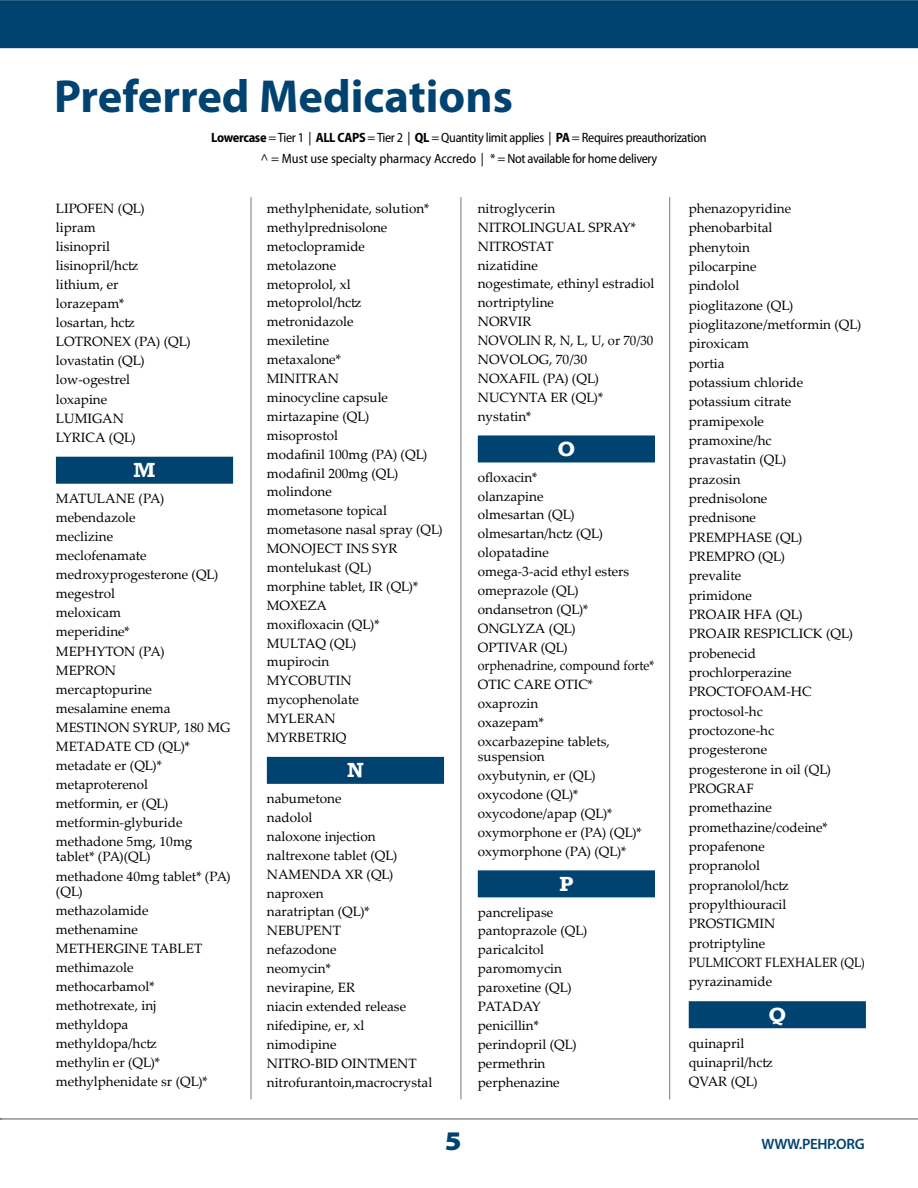
<style>
.page{position:relative;width:918px;height:1188px;background:#fff}
.page>*{position:absolute;margin:0;border:0;box-sizing:border-box;transform-origin:0 0}
.t1{font:700 46.5px "Myriad Pro";color:#004270}
.t2{font:900 semi-expanded 27px "Myriad Pro";color:#004270}
.t3{font:700 21px "Rockwell";color:#fff}
.t4{font:600 15px "Myriad Pro";letter-spacing:-.02em;color:#004270}
.t5{font:13.5px/18.9px "Palatino Linotype";color:#000}
.t6{font:semi-condensed 13.5px/21px "Myriad Pro";letter-spacing:-.025em;color:#000;text-align:center}
.s1{font-weight:700}
</style>
<div class="page">
<hr style="left:0;top:1119px;width:918px;height:1px;background:#58595b">
<div style="left:0;top:0;width:918px;height:48px;background:#004270"></div>
<hr style="left:251px;top:197px;width:1px;height:902px;background:#77787b">
<hr style="left:461px;top:197px;width:1px;height:902px;background:#77787b">
<hr style="left:669px;top:197px;width:1px;height:902px;background:#77787b">
<div style="left:56px;top:457px;width:177px;height:27px;background:#004270"></div>
<div style="left:267px;top:757px;width:177px;height:27px;background:#004270"></div>
<div style="left:478px;top:435px;width:177px;height:27px;background:#004270"></div>
<div style="left:478px;top:870px;width:177px;height:27px;background:#004270"></div>
<div style="left:689px;top:1001px;width:177px;height:27px;background:#004270"></div>
<h1 class="t1" style="left:54px;top:66px;width:460px">Preferred Medications</h1>
<p class="t6" style="left:211px;top:127px;width:497px"><span class="s1">Lowercase</span> = Tier 1 | <span class="s1">ALL CAPS</span> = Tier 2 | <span class="s1">QL</span> = Quantity limit applies | <span class="s1">PA</span> = Requires preauthorization ^ = Must use specialty pharmacy Accredo | * = Not available for home delivery</p>
<p class="t5" style="left:56px;top:198px;width:136px">LIPOFEN (QL)<br>lipram<br>lisinopril lisinopril/hctz<br>lithium, er lorazepam*<br>losartan, hctz<br>LOTRONEX (PA) (QL) lovastatin (QL) low-ogestrel<br>loxapine<br>LUMIGAN<br>LYRICA (QL)</p>
<h3 class="t3" style="left:134px;top:457px;width:23px">M</h3>
<p class="t5" style="left:56px;top:488px;width:176px">MATULANE (PA) mebendazole<br>meclizine<br>meclofenamate medroxyprogesterone (QL) megestrol<br>meloxicam<br>meperidine*<br>MEPHYTON (PA)<br>MEPRON<br>mercaptopurine<br>mesalamine enema<br>MESTINON SYRUP, 180 MG<br>METADATE CD (QL)* metadate er (QL)* metaproterenol<br>metformin, er (QL) metformin-glyburide methadone 5mg, 10mg</p>
<p class="t5" style="left:56px;top:847px;width:176px">tablet* (PA)(QL)<br>methadone 40mg tablet* (PA)</p>
<p class="t5" style="left:56px;top:881px;width:153px">(QL)<br>methazolamide methenamine<br>METHERGINE TABLET methimazole methocarbamol* methotrexate, inj methyldopa methyldopa/hctz methylin er (QL)* methylphenidate sr (QL)*</p>
<p class="t5" style="left:267px;top:198px;width:177px">methylphenidate, solution* methylprednisolone metoclopramide<br>metolazone<br>metoprolol, xl metoprolol/hctz metronidazole<br>mexiletine<br>metaxalone*<br>MINITRAN<br>minocycline capsule mirtazapine (QL) misoprostol<br>modafinil 100mg (PA) (QL) modafinil 200mg (QL) molindone<br>mometasone topical mometasone nasal spray (QL)<br>MONOJECT INS SYR montelukast (QL)<br>morphine tablet, IR (QL)*<br>MOXEZA<br>moxifloxacin (QL)*<br>MULTAQ (QL)<br>mupirocin<br>MYCOBUTIN mycophenolate<br>MYLERAN<br>MYRBETRIQ</p>
<h3 class="t3" style="left:347px;top:758px;width:18px">N</h3>
<p class="t5" style="left:267px;top:788px;width:167px">nabumetone<br>nadolol<br>naloxone injection naltrexone tablet (QL)<br>NAMENDA XR (QL) naproxen<br>naratriptan (QL)*<br>NEBUPENT<br>nefazodone<br>neomycin*<br>nevirapine, ER<br>niacin extended release nifedipine, er, xl nimodipine<br>NITRO-BID OINTMENT nitrofurantoin,macrocrystal</p>
<p class="t5" style="left:478px;top:198px;width:178px">nitroglycerin<br>NITROLINGUAL SPRAY*<br>NITROSTAT<br>nizatidine<br>nogestimate, ethinyl estradiol nortriptyline<br>NORVIR<br>NOVOLIN R, N, L, U, or 70/30<br>NOVOLOG, 70/30<br>NOXAFIL (PA) (QL)<br>NUCYNTA ER (QL)* nystatin*</p>
<h3 class="t3" style="left:557px;top:436px;width:19px">O</h3>
<p class="t5" style="left:478px;top:467px;width:178px">ofloxacin*<br>olanzapine<br>olmesartan (QL) olmesartan/hctz (QL) olopatadine<br>omega-3-acid ethyl esters omeprazole (QL) ondansetron (QL)*<br>ONGLYZA (QL)<br>OPTIVAR (QL)<br>orphenadrine, compound forte*<br>OTIC CARE OTIC* oxaprozin<br>oxazepam*<br>oxcarbazepine tablets,</p>
<p class="t5" style="left:478px;top:747px;width:165px">suspension<br>oxybutynin, er (QL) oxycodone (QL)* oxycodone/apap (QL)* oxymorphone er (PA) (QL)* oxymorphone (PA) (QL)*</p>
<h3 class="t3" style="left:559px;top:871px;width:16px">P</h3>
<p class="t5" style="left:478px;top:902px;width:111px">pancrelipase pantoprazole (QL) paricalcitol paromomycin paroxetine (QL)<br>PATADAY penicillin* perindopril (QL) permethrin perphenazine</p>
<p class="t5" style="left:689px;top:198px;width:178px;line-height:19.4px">phenazopyridine phenobarbital<br>phenytoin<br>pilocarpine<br>pindolol<br>pioglitazone (QL) pioglitazone/metformin (QL) piroxicam<br>portia<br>potassium chloride potassium citrate pramipexole<br>pramoxine/hc<br>pravastatin (QL)<br>prazosin<br>prednisolone<br>prednisone<br>PREMPHASE (QL)<br>PREMPRO (QL)<br>prevalite<br>primidone<br>PROAIR HFA (QL)<br>PROAIR RESPICLICK (QL) probenecid<br>prochlorperazine<br>PROCTOFOAM-HC proctosol-hc<br>proctozone-hc<br>progesterone<br>progesterone in oil (QL)<br>PROGRAF<br>promethazine promethazine/codeine* propafenone<br>propranolol<br>propranolol/hctz propylthiouracil<br>PROSTIGMIN<br>protriptyline<br>PULMICORT FLEXHALER (QL) pyrazinamide</p>
<h3 class="t3" style="left:768px;top:1002px;width:19px">Q</h3>
<p class="t5" style="left:689px;top:1033px;width:86px;line-height:19.4px">quinapril quinapril/hctz<br>QVAR (QL)</p>
<h2 class="t2" style="left:445px;top:1126px;width:18px">5</h2>
<p class="t4" style="left:762px;top:1134px;width:105px">WWW.PEHP.ORG</p>
</div>
